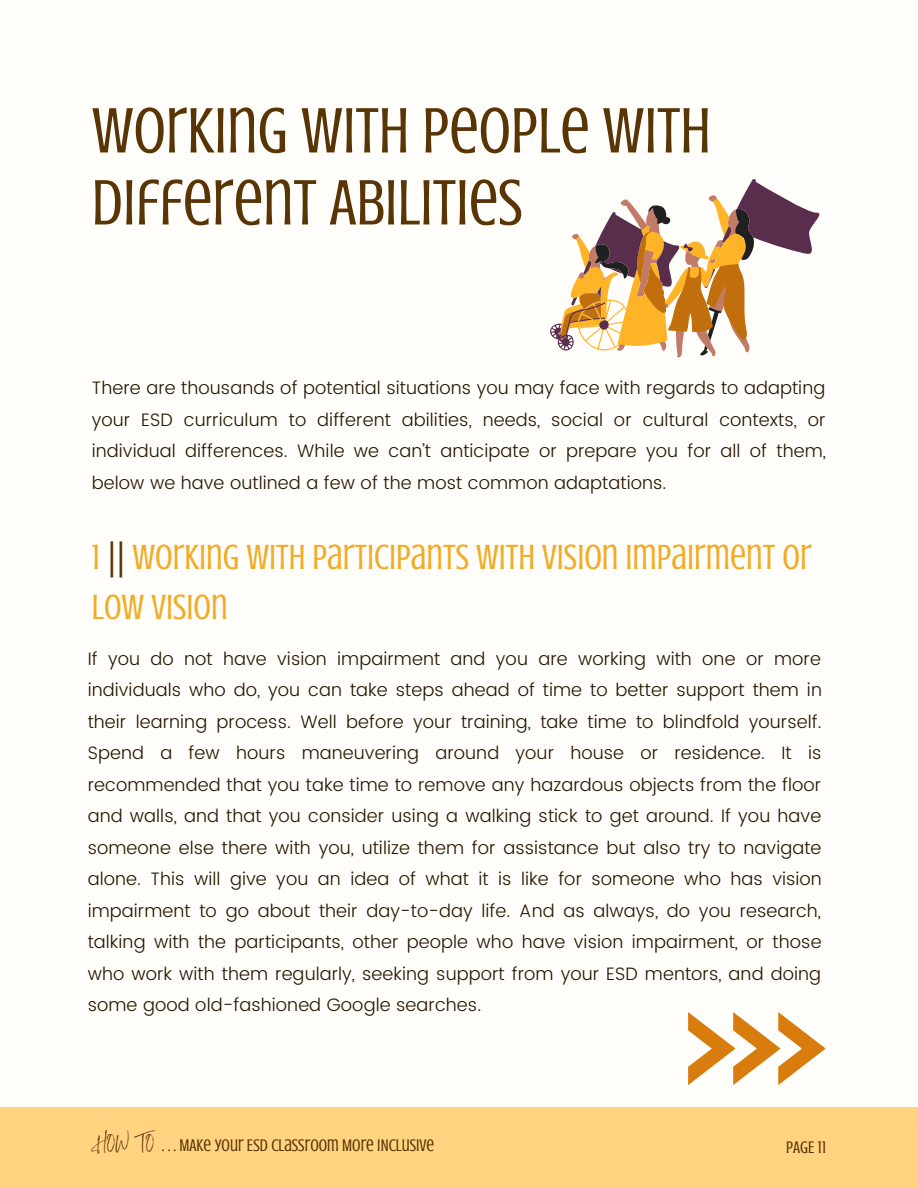
<style>
.page{position:relative;width:918px;height:1188px;background:#fffefa}
.page>*{position:absolute;margin:0;border:0;box-sizing:border-box;transform-origin:0 0}
.t1{font:66px/72px "Crushed";color:#593405}
.t2{font:36px/49.5px "Crushed";color:#f2ab26}
.t3{font:300 18px/31.5px "Poppins";letter-spacing:.005em;color:#261602;text-align:justify}
.t4{font:17.25px "Crushed";color:#593405}
.s1{color:#593405}
.s2{font-family:"Sisterhood";font-size:12px}
</style>
<div class="page">
<div style="left:0;top:1107px;width:918px;height:81px;background:#ffd37f"></div>
<svg style="left:550px;top:179px;width:270px;height:178px"></svg>
<svg style="left:688px;top:1012px;width:138px;height:73px"></svg>
<h1 class="t1" style="left:92px;top:95px;width:621px">WORKING WITH PEOPLE WITH<br>DIFFERENT ABILITIES</h1>
<p class="t3" style="left:92px;top:372px;width:736px">There are thousands of potential situations you may face with regards to adapting your ESD curriculum to different abilities, needs, social or cultural contexts, or individual differences. While we can’t anticipate or prepare you for all of them, below we have outlined a few of the most common adaptations.</p>
<h2 class="t2" style="left:92px;top:533px;width:721px">1 <span class="s1">||</span> WORKING WITH PARTICIPANTS WITH VISION IMPAIRMENT OR<br>LOW VISION</h2>
<p class="t3" style="left:88px;top:643px;width:736px">If you do not have vision impairment and you are working with one or more individuals who do, you can take steps ahead of time to better support them in their learning process. Well before your training, take time to blindfold yourself.<br>Spend a few hours maneuvering around your house or residence. It is recommended that you take time to remove any hazardous objects from the floor and walls, and that you consider using a walking stick to get around. If you have someone else there with you, utilize them for assistance but also try to navigate alone. This will give you an idea of what it is like for someone who has vision impairment to go about their day-to-day life. And as always, do you research, talking with the participants, other people who have vision impairment, or those who work with them regularly, seeking support from your ESD mentors, and doing some good old-fashioned Google searches.</p>
<p class="t4" style="left:92px;top:1136px;width:344px"><span class="s2">HOW TO</span> . . . MAKE YOUR ESD CLASSROOM MORE INCLUSIVE</p>
<p class="t4" style="left:786px;top:1138px;width:42px">PAGE 11</p>
</div>
